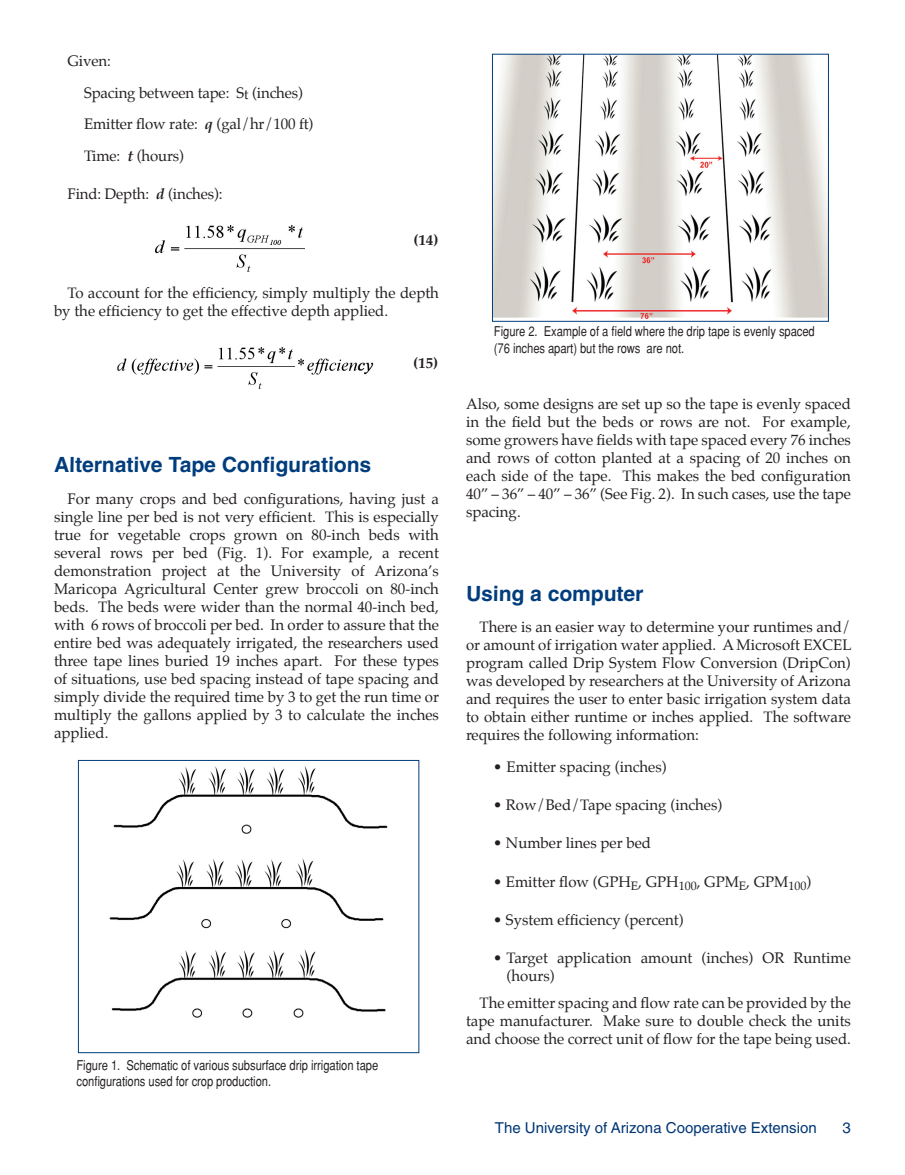
<style>
.page{position:relative;width:905px;height:1175px;background:#fff}
.page>*{position:absolute;margin:0;border:0;box-sizing:border-box;transform-origin:0 0}
.t1{font:700 21px "Helvetica";color:#013d7d}
.t2{font:15px/18px "Palatino";color:#231f20;text-align:justify}
.t3{font:15px "Helvetica";color:#013775}
.t4{font:700 15px "Palatino";color:#231f20}
.t5{font:condensed 13.5px/16.2px "Helvetica";color:#231f20}
.s1{font-weight:700;font-style:italic}
</style>
<div class="page">
<img style="left:155px;top:225px;width:149px;height:46px">
<img style="left:117px;top:347px;width:257px;height:41px">
<img style="left:109px;top:766px;width:279px;height:252px">
<div style="left:78px;top:760px;width:341px;height:292px;border:1px solid #013d7d"></div>
<img style="left:494px;top:56px;width:332px;height:263px">
<p class="t2" style="left:84px;top:47px;width:231px;line-height:31.5px;text-align:left;text-indent:-16px">Given:<br>Spacing between tape: S<sub>t</sub> (inches)<br>Emitter flow rate: <span class="s1">q</span> (gal/hr/100 ft)<br>Time: <span class="s1">t</span> (hours)</p>
<p class="t2" style="left:68px;top:186px;width:157px">Find: Depth: <span class="s1">d</span> (inches):</p>
<p class="t4" style="left:413px;top:230px;width:27px">(14)</p>
<p class="t2" style="left:54px;top:285px;width:386px;text-indent:13px">To account for the efficiency, simply multiply the depth by the efficiency to get the effective depth applied.</p>
<p class="t4" style="left:413px;top:354px;width:27px">(15)</p>
<h1 class="t1" style="left:54px;top:452px;width:319px">Alternative Tape Configurations</h1>
<p class="t2" style="left:54px;top:490px;width:386px;text-indent:14px">For many crops and bed configurations, having just a single line per bed is not very efficient. This is especially true for vegetable crops grown on 80-inch beds with several rows per bed (Fig. 1). For example, a recent demonstration project at the University of Arizona’s Maricopa Agricultural Center grew broccoli on 80-inch beds. The beds were wider than the normal 40-inch bed, with 6 rows of broccoli per bed. In order to assure that the entire bed was adequately irrigated, the researchers used three tape lines buried 19 inches apart. For these types of situations, use bed spacing instead of tape spacing and simply divide the required time by 3 to get the run time or multiply the gallons applied by 3 to calculate the inches applied.</p>
<p class="t5" style="left:76px;top:1056px;width:303px">Figure 1. Schematic of various subsurface drip irrigation tape configurations used for crop production.</p>
<p class="t5" style="left:494px;top:323px;width:322px">Figure 2. Example of a field where the drip tape is evenly spaced (76 inches apart) but the rows are not.</p>
<p class="t2" style="left:466px;top:396px;width:386px">Also, some designs are set up so the tape is evenly spaced in the field but the beds or rows are not. For example, some growers have fields with tape spaced every 76 inches and rows of cotton planted at a spacing of 20 inches on each side of the tape. This makes the bed configuration 40” – 36” – 40” – 36” (See Fig. 2). In such cases, use the tape spacing.</p>
<h1 class="t1" style="left:466px;top:580px;width:179px">Using a computer</h1>
<p class="t2" style="left:466px;top:619px;width:387px;text-indent:13px">There is an easier way to determine your runtimes and/ or amount of irrigation water applied. A Microsoft EXCEL program called Drip System Flow Conversion (DripCon) was developed by researchers at the University of Arizona and requires the user to enter basic irrigation system data to obtain either runtime or inches applied. The software requires the following information:</p>
<p class="t2" style="left:493px;top:759px;width:175px">• Emitter spacing (inches)</p>
<p class="t2" style="left:493px;top:797px;width:231px">• Row/Bed/Tape spacing (inches)</p>
<p class="t2" style="left:493px;top:835px;width:160px">• Number lines per bed</p>
<p class="t2" style="left:493px;top:873px;width:320px">• Emitter flow (GPH<sub>E</sub>, GPH<sub>100</sub>, GPM<sub>E</sub>, GPM<sub>100</sub>)</p>
<p class="t2" style="left:493px;top:912px;width:192px">• System efficiency (percent)</p>
<p class="t2" style="left:506px;top:950px;width:346px;text-indent:-14px">• Target application amount (inches) OR Runtime (hours)</p>
<p class="t2" style="left:466px;top:994px;width:386px;text-indent:13px">The emitter spacing and flow rate can be provided by the tape manufacturer. Make sure to double check the units and choose the correct unit of flow for the tape being used.</p>
<p class="t3" style="left:495px;top:1118px;width:323px">The University of Arizona Cooperative Extension</p>
<p class="t3" style="left:842px;top:1118px;width:10px">3</p>
</div>
